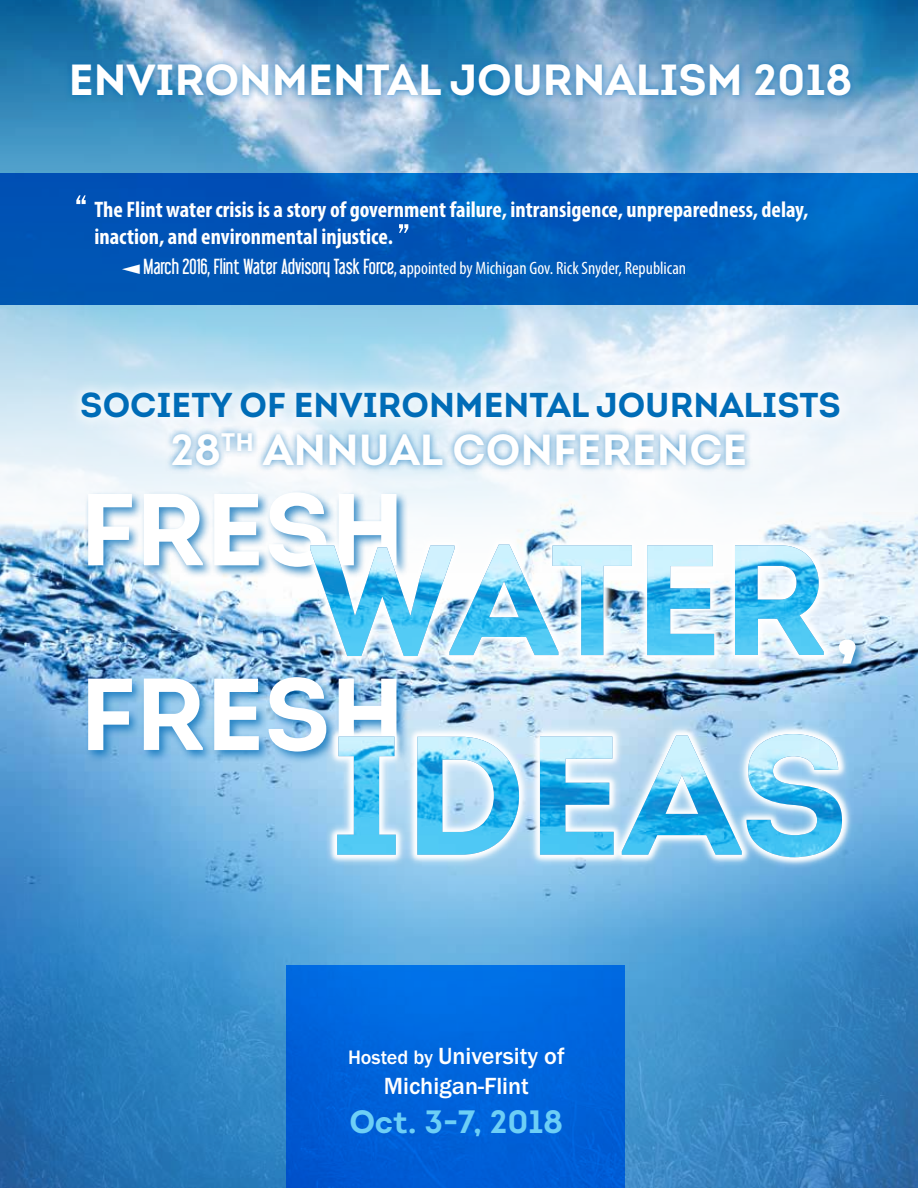
<style>
.page{position:relative;width:918px;height:1188px;background:#fff}
.page>*{position:absolute;margin:0;border:0;box-sizing:border-box;transform-origin:0 0}
.t1{font:700 102px/184.8px "Intro";color:#fff}
.t2{font:700 43.5px "Intro";color:#fff}
.t3{font:700 34.5px "Intro";color:#006cb7}
.t4{font:700 32.25px "Intro";color:#6dcff6}
.t5{font:24.15px/30px "Franklin Got Md ITC";color:#fff;text-align:center}
.t6{font:700 condensed 22.5px/27px "Myriad Pro";color:#fff}
.t7{font:condensed 18px "Myriad Pro";color:#fff}
.s1{font-family:"Libel Suit";font-stretch:normal;font-size:19.5px}
.s2{font-weight:600}
.s3{font-size:20.25px}
</style>
<div class="page">
<img style="left:0;top:601px;width:918px;height:587px">
<img style="left:0;top:0;width:918px;height:601px">
<div style="left:85px;top:489px;width:324px;height:91px;background:#006cb7;opacity:.75"></div>
<div style="left:85px;top:674px;width:324px;height:91px;background:#006cb7;opacity:.75"></div>
<div style="left:297px;top:532px;width:540px;height:137px;background:#fff;opacity:.75"></div>
<img style="left:310px;top:545px;width:514px;height:111px">
<div style="left:324px;top:721px;width:531px;height:149px;background:#fff;opacity:.75"></div>
<img style="left:337px;top:734px;width:505px;height:123px">
<div style="left:836px;top:637px;width:32px;height:39px;background:#006cb7;opacity:.75"></div>
<div style="left:165px;top:425px;width:588px;height:49px;background:#006cb7;opacity:.75"></div>
<div style="left:68px;top:378px;width:786px;height:54px;background:#fff;opacity:.7"></div>
<div style="left:65px;top:56px;width:793px;height:48px;background:#006cb7;opacity:.75"></div>
<div style="left:286px;top:965px;width:339px;height:223px;background:linear-gradient(to bottom,#006ee5,#0059d1)"></div>
<svg style="left:0;top:173px;width:918px;height:132px;background:#005ab9"></svg>
<svg style="left:399px;top:224px;width:9px;height:9px"></svg>
<svg style="left:76px;top:195px;width:10px;height:9px"></svg>
<svg style="left:122px;top:264px;width:18px;height:10px"></svg>
<h2 class="t2" style="left:69px;top:52px;width:785px">ENVIRONMENTAL JOURNALISM 2018</h2>
<p class="t6" style="left:94px;top:195px;width:715px">The Flint water crisis is a story of government failure, intransigence, unpreparedness, delay, inaction, and environmental injustice.</p>
<p class="t7" style="left:143px;top:257px;width:544px"><span class="s1">March 2016, Flint Water Advisory Task Force,</span> <span class="s2">a</span>ppointed by Michigan Gov. Rick Snyder, Republican</p>
<h3 class="t3" style="left:80px;top:383px;width:762px">SOCIETY OF ENVIRONMENTAL JOURNALISTS</h3>
<h2 class="t2" style="left:171px;top:422px;width:578px">28<sup>TH</sup> ANNUAL CONFERENCE</h2>
<h1 class="t1" style="left:80px;top:437px;width:326px">FRESH<br>FRESH</h1>
<h1 class="t1" style="left:833px;top:525px;width:30px">,</h1>
<p class="t5" style="left:348px;top:1041px;width:218px"><span class="s3">Hosted by</span> University of<br>Michigan-Flint</p>
<h3 class="t4" style="left:349px;top:1102px;width:216px">OCT. 3-7, 2018</h3>
</div>
